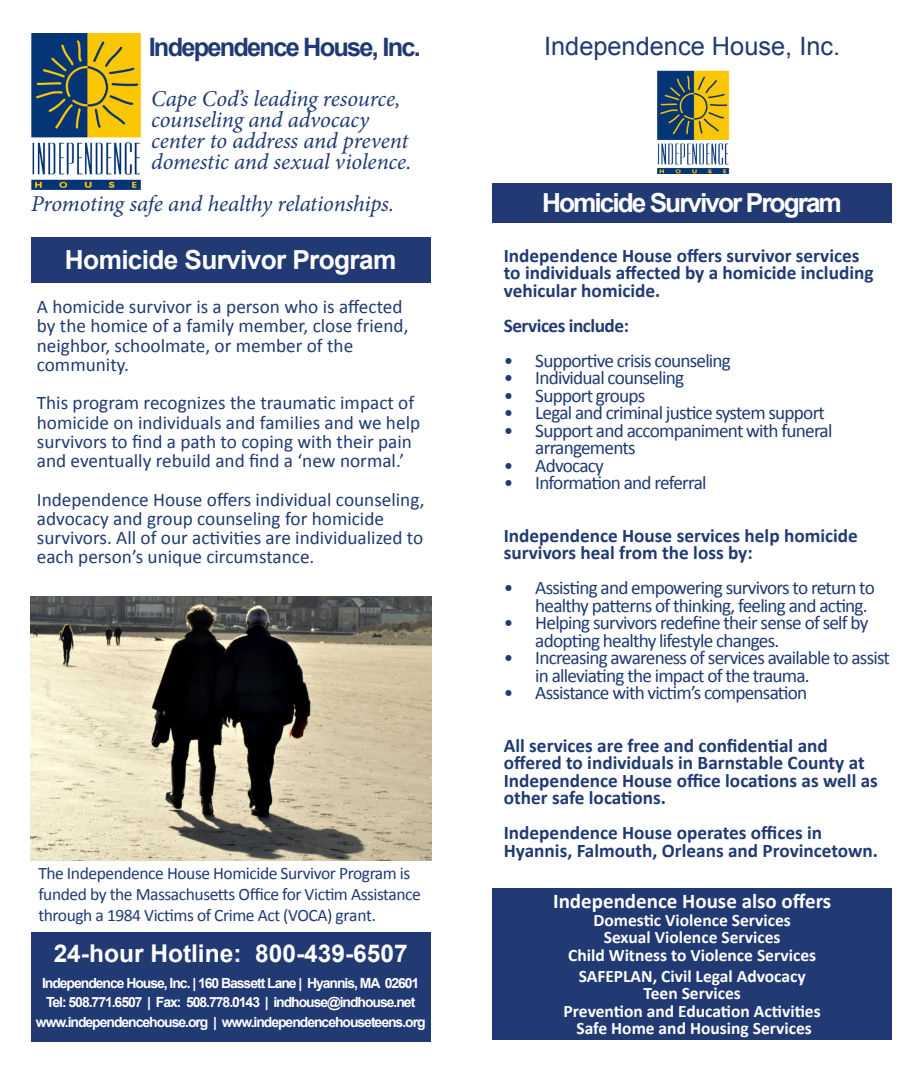
<style>
.page{position:relative;width:924px;height:1071px;background:#fff}
.page>*{position:absolute;margin:0;border:0;box-sizing:border-box;transform-origin:0 0}
.t1{font:700 26.25px "Arial";letter-spacing:-.025em;color:#fff}
.t2{font:700 26.25px "Arial";letter-spacing:-.075em;color:#fff}
.t3{font:700 25.38px "Arial";letter-spacing:-.07em;color:#213a74}
.t4{font:25.38px "Arial";color:#213a74}
.t5{font:700 24.5px "Arial";color:#fff}
.t6{font:italic 22.75px/21px "Minion Pro";letter-spacing:-.01em;color:#213a74}
.t7{font:700 21px "Calibri";color:#fff}
.t8{font:19.25px/17.5px "Calibri";letter-spacing:-.04em;color:#213a74}
.t9{font:19.25px/19.2px "Calibri";color:#213a74}
.t10{font:700 19.25px/17.5px "Calibri";color:#213a74}
.t11{font:700 19.25px "Calibri";letter-spacing:-.025em;color:#213a74}
.t12{font:700 17.5px/17.5px "Calibri";color:#fff;text-align:center}
.t13{font:17.5px/21px "Calibri";letter-spacing:-.025em;color:#213a74}
.t14{font:700 14px/19.2px "Arial";letter-spacing:-.075em;color:#fff;text-align:center}
</style>
<div class="page">
<div style="left:31px;top:932px;width:399px;height:110px;background:#213a74"></div>
<div style="left:31px;top:237px;width:399px;height:46px;background:#213a74"></div>
<img style="left:31px;top:34px;width:110px;height:155px">
<img style="left:30px;top:596px;width:401px;height:265px">
<div style="left:493px;top:889px;width:399px;height:151px;background:#213a74"></div>
<div style="left:493px;top:184px;width:399px;height:39px;background:#213a74"></div>
<img style="left:657px;top:71px;width:72px;height:103px">
<h2 class="t3" style="left:149px;top:31px;width:274px">Independence House, Inc.</h2>
<p class="t6" style="left:151px;top:88px;width:262px">Cape Cod’s leading resource, counseling and advocacy center to address and prevent domestic and sexual violence.</p>
<p class="t6" style="left:31px;top:194px;width:365px">Promoting safe and healthy relationships.</p>
<h1 class="t1" style="left:65px;top:242px;width:333px">Homicide Survivor Program</h1>
<p class="t9" style="left:37px;top:297px;width:373px">A homicide survivor is a person who is affected by the homice of a family member, close friend, neighbor, schoolmate, or member of the community.</p>
<p class="t9" style="left:37px;top:393px;width:385px">This program recognizes the traumatic impact of homicide on individuals and families and we help survivors to find a path to coping with their pain and eventually rebuild and find a ‘new normal.’</p>
<p class="t9" style="left:37px;top:490px;width:389px">Independence House offers individual counseling, advocacy and group counseling for homicide survivors. All of our activities are individualized to each person’s unique circumstance.</p>
<p class="t13" style="left:38px;top:863px;width:384px">The Independence House Homicide Survivor Program is funded by the Massachusetts Office for Victim Assistance through a 1984 Victims of Crime Act (VOCA) grant.</p>
<p class="t5" style="left:54px;top:937px;width:356px">24-hour Hotline: 800-439-6507</p>
<p class="t14" style="left:36px;top:974px;width:391px">Independence House, Inc. | 160 Bassett Lane | Hyannis, MA 02601<br>Tel: 508.771.6507 | Fax: 508.778.0143 | indhouse@indhouse.net www.independencehouse.org | www.independencehouseteens.org</p>
<h2 class="t4" style="left:544px;top:29px;width:298px">Independence House, Inc.</h2>
<h1 class="t2" style="left:542px;top:185px;width:301px">Homicide Survivor Program</h1>
<p class="t10" style="left:504px;top:247px;width:371px">Independence House offers survivor services to individuals affected by a homicide including vehicular homicide.</p>
<p class="t11" style="left:504px;top:313px;width:127px">Services include:</p>
<p class="t8" style="left:504px;top:352px;width:229px">• Supportive crisis counseling</p>
<p class="t8" style="left:504px;top:369px;width:182px">• Individual counseling</p>
<p class="t8" style="left:504px;top:387px;width:143px">• Support groups</p>
<p class="t8" style="left:504px;top:404px;width:323px">• Legal and criminal justice system support</p>
<p class="t8" style="left:535px;top:422px;width:299px;text-indent:-31px">• Support and accompaniment with funeral arrangements</p>
<p class="t8" style="left:504px;top:457px;width:102px">• Advocacy</p>
<p class="t8" style="left:504px;top:474px;width:204px">• Information and referral</p>
<p class="t10" style="left:504px;top:527px;width:356px">Independence House services help homicide survivors heal from the loss by:</p>
<p class="t8" style="left:535px;top:579px;width:341px;text-indent:-31px">• Assisting and empowering survivors to return to healthy patterns of thinking, feeling and acting.</p>
<p class="t8" style="left:535px;top:614px;width:335px;text-indent:-31px">• Helping survivors redefine their sense of self by adopting healthy lifestyle changes.</p>
<p class="t8" style="left:535px;top:649px;width:356px;text-indent:-31px">• Increasing awareness of services available to assist in alleviating the impact of the trauma.</p>
<p class="t8" style="left:504px;top:684px;width:305px">• Assistance with victim’s compensation</p>
<p class="t10" style="left:504px;top:737px;width:376px">All services are free and confidential and offered to individuals in Barnstable County at Independence House office locations as well as other safe locations.</p>
<p class="t10" style="left:504px;top:824px;width:376px">Independence House operates offices in<br>Hyannis, Falmouth, Orleans and Provincetown.</p>
<p class="t7" style="left:553px;top:888px;width:280px">Independence House also offers</p>
<p class="t12" style="left:568px;top:911px;width:249px">Domestic Violence Services<br>Sexual Violence Services<br>Child Witness to Violence Services</p>
<p class="t12" style="left:564px;top:967px;width:259px">SAFEPLAN, Civil Legal Advocacy<br>Teen Services<br>Prevention and Education Activities<br>Safe Home and Housing Services</p>
</div>
